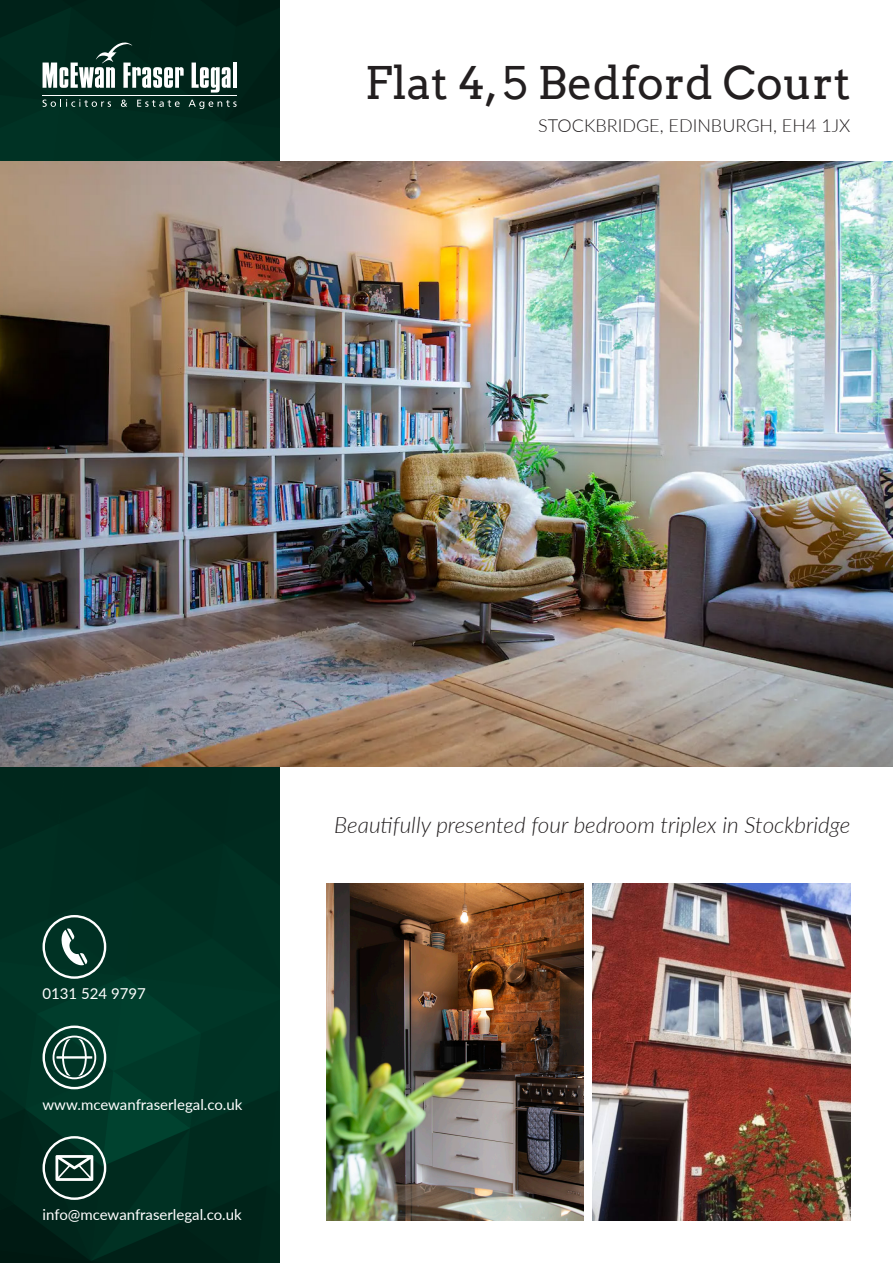
<style>
.page{position:relative;width:893px;height:1263px;background:#fff}
.page>*{position:absolute;margin:0;border:0;box-sizing:border-box;transform-origin:0 0}
.t1{font:45px "Arvo";color:#231f20}
.Warnock_-_Univers{font:italic 300 22.5px "Lato";color:#231f20}
.t2{font:300 18px "Lato";color:#231f20}
.t3{font:15px "Lato";color:#fff}
</style>
<div class="page">
<img style="left:0;top:0;width:279px;height:1263px">
<img style="left:0;top:162px;width:893px;height:605px">
<svg style="left:43px;top:43px;width:141px;height:45px"></svg>
<svg style="left:192px;top:63px;width:39px;height:30px"></svg>
<hr style="left:233px;top:63px;width:4px;height:25px;background:#fff">
<hr style="left:43px;top:95px;width:194px;height:1px;background:#fff">
<svg style="left:43px;top:99px;width:68px;height:8px"></svg>
<svg style="left:121px;top:100px;width:6px;height:7px"></svg>
<svg style="left:137px;top:100px;width:43px;height:7px"></svg>
<svg style="left:189px;top:100px;width:48px;height:9px"></svg>
<svg style="left:43px;top:915px;width:63px;height:64px;background:#335a4f"></svg>
<svg style="left:43px;top:1025px;width:63px;height:64px;background:#3a6559"></svg>
<svg style="left:43px;top:1136px;width:63px;height:64px;background:#3a5b52"></svg>
<img style="left:593px;top:883px;width:257px;height:337px">
<img style="left:326px;top:883px;width:258px;height:337px">
<p class="t1" style="left:365px;top:55px;width:487px">Flat 4, 5 Bedford Court</p>
<p class="t2" style="left:538px;top:113px;width:314px">STOCKBRIDGE, EDINBURGH, EH4 1JX</p>
<p class="t3" style="left:43px;top:983px;width:105px">0131 524 9797</p>
<p class="t3" style="left:43px;top:1094px;width:201px">www.mcewanfraserlegal.co.uk</p>
<p class="t3" style="left:43px;top:1204px;width:201px">info@mcewanfraserlegal.co.uk</p>
<p class="Warnock_-_Univers" style="left:334px;top:809px;width:518px">Beautifully presented four bedroom triplex in Stockbridge</p>
</div>
